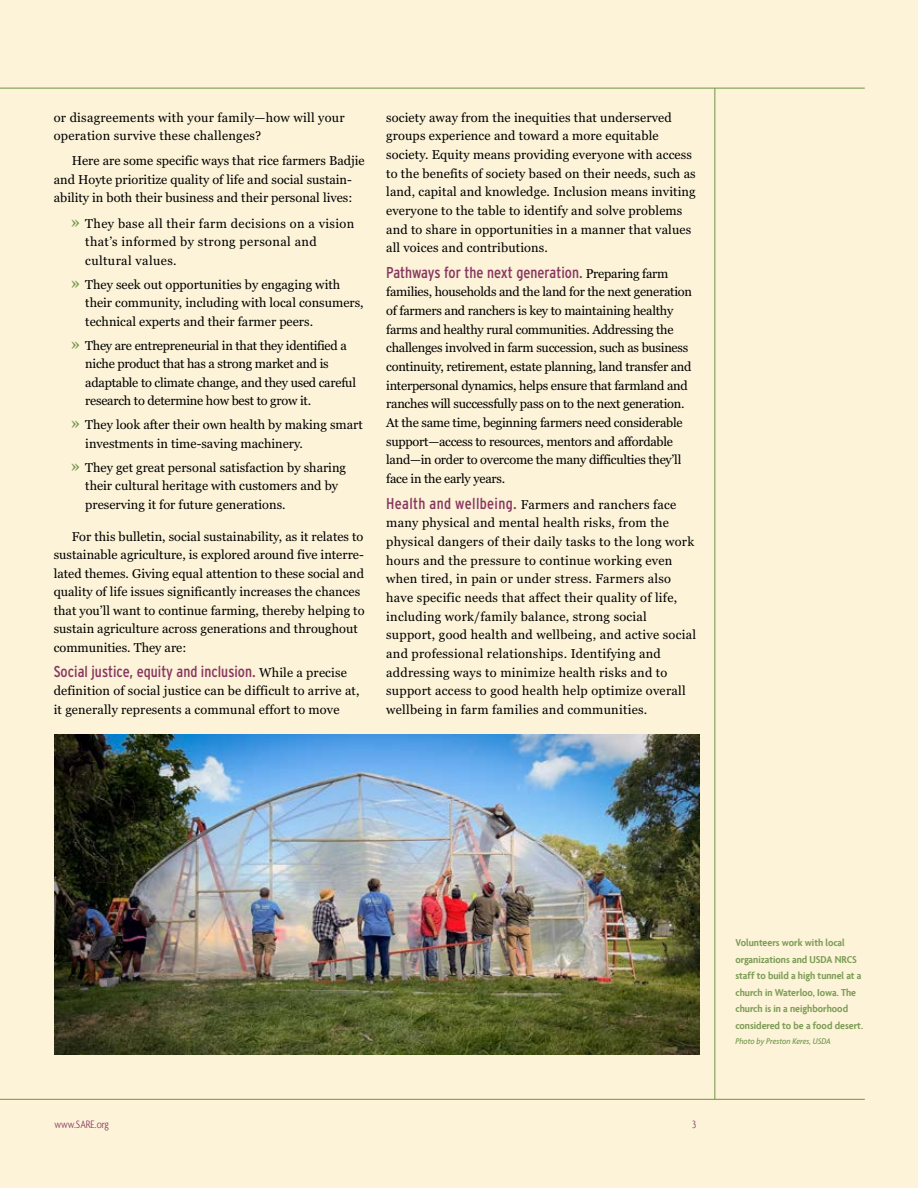
<style>
.page{position:relative;width:918px;height:1188px;background:#fcf3d8}
.page>*{position:absolute;margin:0;border:0;box-sizing:border-box;transform-origin:0 0}
.t1{font:15.75px "Interstate Condensed";color:#883760}
.t2{font:12.75px/18.5px "Georgia Pro";color:#000}
.t3{font:12.75px/18.6px "Georgia Pro";letter-spacing:-.02em;color:#000}
.t4{font:12.75px/18.6px "Georgia Pro";letter-spacing:.02em;color:#000}
.t5{font:12.75px/18.5px "Georgia Pro";letter-spacing:.03em;color:#000}
.t6{font:300 condensed 11.55px "Agenda";color:#883760}
.t7{font:600 condensed 10.8px/16.5px "Agenda";color:#7c9c55;scale:1.1 1}
.t8{font:italic 500 condensed 9px "Agenda";color:#7c9c55;scale:1.06 1}
.s1{font-family:"Georgia";font-size:18px;color:#709345}
.s2{font-family:"Georgia Pro";font-size:12.75px;color:#000}
.s3{font-family:"Interstate Condensed";font-size:15.75px;color:#883760}
</style>
<div class="page">
<hr style="left:0;top:1099px;width:865px;height:1px;background:#709345">
<hr style="left:0;top:88px;width:865px;height:1px;background:#709345">
<hr style="left:714px;top:88px;width:1px;height:1011px;background:#709345">
<img style="left:55px;top:734px;width:644px;height:320px">
<p class="t4" style="left:54px;top:109px;width:292px">or disagreements with your family—how will your operation survive these challenges?</p>
<p class="t2" style="left:54px;top:152px;width:312px;text-indent:18px">Here are some specific ways that rice farmers Badjie and Hoyte prioritize quality of life and social sustain&shy;ability in both their business and their personal lives:</p>
<p class="t5" style="left:85px;top:215px;width:271px;text-indent:-15px"><span class="s1">»</span> They base all their farm decisions on a vision that’s informed by strong personal and cultural values.</p>
<p class="t2" style="left:85px;top:276px;width:280px;text-indent:-15px"><span class="s1">»</span> They seek out opportunities by engaging with their community, including with local consumers, technical experts and their farmer peers.</p>
<p class="t3" style="left:85px;top:336px;width:272px;text-indent:-15px"><span class="s1">»</span> They are entrepreneurial in that they identified a niche product that has a strong market and is adaptable to climate change, and they used careful research to determine how best to grow it.</p>
<p class="t2" style="left:85px;top:416px;width:279px;text-indent:-15px"><span class="s1">»</span> They look after their own health by making smart investments in time-saving machinery.</p>
<p class="t2" style="left:85px;top:458px;width:262px;text-indent:-15px"><span class="s1">»</span> They get great personal satisfaction by sharing their cultural heritage with customers and by preserving it for future generations.</p>
<p class="t2" style="left:54px;top:527px;width:312px;text-indent:18px">For this bulletin, social sustainability, as it relates to sustainable agriculture, is explored around five interre&shy;lated themes. Giving equal attention to these social and quality of life issues significantly increases the chances that you’ll want to continue farming, thereby helping to sustain agriculture across generations and throughout communities. They are:</p>
<p class="t1" style="left:54px;top:663px;width:295px">Social justice, equity and inclusion. <span class="s2">While a precise</span></p>
<p class="t2" style="left:54px;top:682px;width:307px">definition of social justice can be difficult to arrive at, it generally represents a communal effort to move</p>
<p class="t2" style="left:386px;top:108px;width:311px">society away from the inequities that underserved groups experience and toward a more equitable society. Equity means providing everyone with access to the benefits of society based on their needs, such as land, capital and knowledge. Inclusion means inviting everyone to the table to identify and solve problems and to share in opportunities in a manner that values all voices and contributions.</p>
<p class="t1" style="left:386px;top:263px;width:284px">Pathways for the next generation. <span class="s2">Preparing farm</span></p>
<p class="t3" style="left:386px;top:283px;width:307px">families, households and the land for the next generation of farmers and ranchers is key to maintaining healthy farms and healthy rural communities. Addressing the challenges involved in farm succession, such as business continuity, retirement, estate planning, land transfer and interpersonal dynamics, helps ensure that farmland and ranches will successfully pass on to the next generation.<br>At the same time, beginning farmers need considerable support—access to resources, mentors and affordable land—in order to overcome the many difficulties they’ll face in the early years.</p>
<p class="t4" style="left:386px;top:495px;width:311px"><span class="s3">Health and wellbeing.</span> Farmers and ranchers face many physical and mental health risks, from the physical dangers of their daily tasks to the long work hours and the pressure to continue working even when tired, in pain or under stress. Farmers also have specific needs that affect their quality of life, including work/family balance, strong social support, good health and wellbeing, and active social and professional relationships. Identifying and addressing ways to minimize health risks and to support access to good health help optimize overall wellbeing in farm families and communities.</p>
<p class="t6" style="left:54px;top:1118px;width:56px">www.SARE.org</p>
<p class="t6" style="left:692px;top:1118px;width:6px">3</p>
<p class="t7" style="left:735px;top:935px;width:118px">Volunteers work with local organizations and USDA NRCS staff to build a high tunnel at a church in Waterloo, Iowa. The church is in a neighborhood considered to be a food desert.</p>
<p class="t8" style="left:735px;top:1036px;width:92px">Photo by Preston Keres, USDA</p>
</div>
